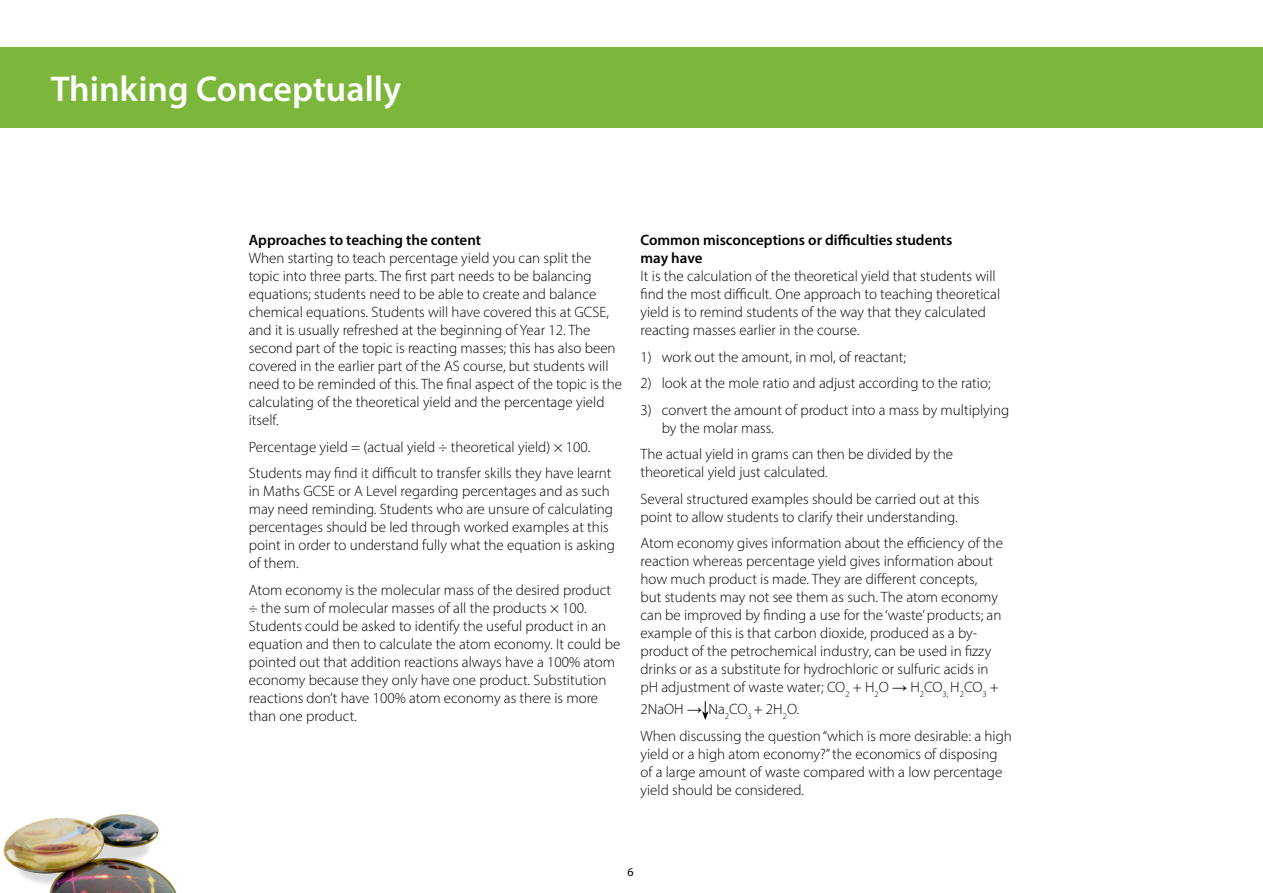
<style>
.page{position:relative;width:1263px;height:893px;background:#fff}
.page>*{position:absolute;margin:0;border:0;box-sizing:border-box;transform-origin:0 0}
.TConc_H1{font:600 36px "Myriad Pro";color:#fff}
.TConc_Body{font:300 15px/18px "Myriad Pro";color:#000}
.CC_H2{font:600 15px/18px "Myriad Pro";color:#000}
.t1{font:12px "Myriad Pro";color:#000}
.s1{font-family:"Arial";font-weight:400}
</style>
<div class="page">
<img style="left:3px;top:814px;width:174px;height:79px">
<svg style="left:702px;top:701px;width:6px;height:19px"></svg>
<div style="left:0;top:47px;width:1263px;height:81px;background:#7cb73c"></div>
<h1 class="TConc_H1" style="left:51px;top:66px;width:352px">Thinking Conceptually</h1>
<h2 class="CC_H2" style="left:249px;top:231px;width:234px">Approaches to teaching the content</h2>
<p class="TConc_Body" style="left:249px;top:249px;width:375px">When starting to teach percentage yield you can split the topic into three parts. The first part needs to be balancing equations; students need to be able to create and balance chemical equations. Students will have covered this at GCSE, and it is usually refreshed at the beginning of Year 12. The second part of the topic is reacting masses; this has also been covered in the earlier part of the AS course, but students will need to be reminded of this. The final aspect of the topic is the calculating of the theoretical yield and the percentage yield itself.</p>
<p class="TConc_Body" style="left:249px;top:437px;width:343px">Percentage yield = (actual yield ÷ theoretical yield) × 100.</p>
<p class="TConc_Body" style="left:249px;top:464px;width:368px">Students may find it difficult to transfer skills they have learnt in Maths GCSE or A Level regarding percentages and as such may need reminding. Students who are unsure of calculating percentages should be led through worked examples at this point in order to understand fully what the equation is asking of them.</p>
<p class="TConc_Body" style="left:249px;top:580px;width:373px">Atom economy is the molecular mass of the desired product ÷ the sum of molecular masses of all the products × 100.<br>Students could be asked to identify the useful product in an equation and then to calculate the atom economy. It could be pointed out that addition reactions always have a 100% atom economy because they only have one product. Substitution reactions don’t have 100% atom economy as there is more than one product.</p>
<h2 class="CC_H2" style="left:640px;top:231px;width:313px">Common misconceptions or difficulties students may have</h2>
<p class="TConc_Body" style="left:640px;top:267px;width:361px">It is the calculation of the theoretical yield that students will find the most difficult. One approach to teaching theoretical yield is to remind students of the way that they calculated reacting masses earlier in the course.</p>
<p class="TConc_Body" style="left:640px;top:347px;width:267px">1) work out the amount, in mol, of reactant;</p>
<p class="TConc_Body" style="left:640px;top:374px;width:352px">2) look at the mole ratio and adjust according to the ratio;</p>
<p class="TConc_Body" style="left:662px;top:400px;width:349px;text-indent:-21px">3) convert the amount of product into a mass by multiplying by the molar mass.</p>
<p class="TConc_Body" style="left:640px;top:445px;width:314px">The actual yield in grams can then be divided by the theoretical yield just calculated.</p>
<p class="TConc_Body" style="left:640px;top:489px;width:340px">Several structured examples should be carried out at this point to allow students to clarify their understanding.</p>
<p class="TConc_Body" style="left:640px;top:534px;width:364px">Atom economy gives information about the efficiency of the reaction whereas percentage yield gives information about how much product is made. They are different concepts,<br>but students may not see them as such. The atom economy can be improved by finding a use for the ‘waste’ products; an example of this is that carbon dioxide, produced as a by&shy;product of the petrochemical industry, can be used in fizzy drinks or as a substitute for hydrochloric or sulfuric acids in pH adjustment of waste water; CO<sub>2</sub> + H<sub>2</sub>O <span class="s1">→</span> H<sub>2</sub>CO<sub>3;</sub> H<sub>2</sub>CO<sub>3</sub> +</p>
<p class="TConc_Body" style="left:640px;top:700px;width:160px">2NaOH <span class="s1">→</span> Na<sub>2</sub>CO<sub>3</sub> + 2H<sub>2</sub>O.</p>
<p class="TConc_Body" style="left:640px;top:726px;width:373px">When discussing the question “which is more desirable: a high yield or a high atom economy?” the economics of disposing of a large amount of waste compared with a low percentage yield should be considered.</p>
<p class="t1" style="left:627px;top:865px;width:8px">6</p>
</div>
